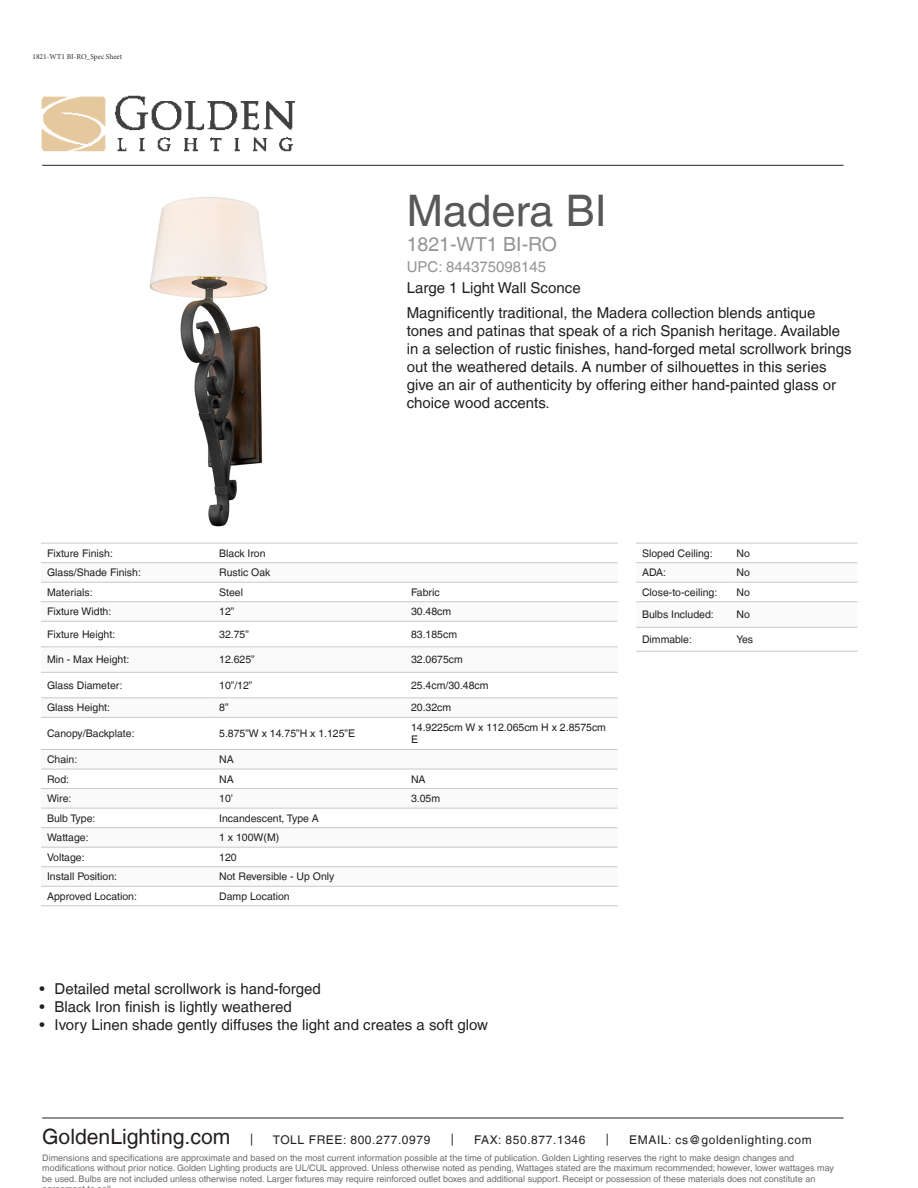
<style>
.page{position:relative;width:918px;height:1188px;background:#fff}
.page>*{position:absolute;margin:0;border:0;box-sizing:border-box;transform-origin:0 0}
.t1{font:43.5px "Helvetica LT";color:#57585a}
.t2{font:21.15px "Helvetica LT";color:#231f20}
.t3{font:19.5px "Helvetica LT";color:#939598}
.t4{font:15px/18px "Helvetica LT";color:#231f20}
.t5{font:15px "Helvetica LT";color:#939598}
.t6{font:12px "Helvetica LT";letter-spacing:.05em;color:#231f20}
.t7{font:10.5px/12.6px "Helvetica LT";color:#231f20}
.t8{font:9px/10.5px "Helvetica LT";color:#6c6d70}
.filename{font:7.5px "Minion Pro";color:#2e2b2c}
</style>
<div class="page">
<img style="left:41px;top:95px;width:260px;height:70px">
<svg style="left:41px;top:563px;width:577px;height:323px"></svg>
<hr style="left:41px;top:562px;width:172px;height:1px;background:#c7c8ca">
<hr style="left:213px;top:562px;width:192px;height:1px;background:#c7c8ca">
<hr style="left:405px;top:562px;width:213px;height:1px;background:#c7c8ca">
<hr style="left:41px;top:582px;width:172px;height:1px;background:#c7c8ca">
<hr style="left:213px;top:582px;width:192px;height:1px;background:#c7c8ca">
<hr style="left:405px;top:582px;width:213px;height:1px;background:#c7c8ca">
<hr style="left:41px;top:601px;width:172px;height:1px;background:#c7c8ca">
<hr style="left:213px;top:601px;width:192px;height:1px;background:#c7c8ca">
<hr style="left:405px;top:601px;width:213px;height:1px;background:#c7c8ca">
<hr style="left:41px;top:621px;width:172px;height:1px;background:#c7c8ca">
<hr style="left:213px;top:621px;width:192px;height:1px;background:#c7c8ca">
<hr style="left:405px;top:621px;width:213px;height:1px;background:#c7c8ca">
<hr style="left:41px;top:647px;width:172px;height:1px;background:#c7c8ca">
<hr style="left:213px;top:647px;width:192px;height:1px;background:#c7c8ca">
<hr style="left:405px;top:647px;width:213px;height:1px;background:#c7c8ca">
<hr style="left:41px;top:672px;width:172px;height:1px;background:#c7c8ca">
<hr style="left:213px;top:672px;width:192px;height:1px;background:#c7c8ca">
<hr style="left:405px;top:672px;width:213px;height:1px;background:#c7c8ca">
<hr style="left:41px;top:698px;width:172px;height:1px;background:#c7c8ca">
<hr style="left:213px;top:698px;width:192px;height:1px;background:#c7c8ca">
<hr style="left:405px;top:698px;width:213px;height:1px;background:#c7c8ca">
<hr style="left:41px;top:717px;width:172px;height:1px;background:#c7c8ca">
<hr style="left:213px;top:717px;width:192px;height:1px;background:#c7c8ca">
<hr style="left:405px;top:717px;width:213px;height:1px;background:#c7c8ca">
<hr style="left:41px;top:749px;width:172px;height:1px;background:#c7c8ca">
<hr style="left:213px;top:749px;width:192px;height:1px;background:#c7c8ca">
<hr style="left:405px;top:749px;width:213px;height:1px;background:#c7c8ca">
<hr style="left:41px;top:769px;width:172px;height:1px;background:#c7c8ca">
<hr style="left:213px;top:769px;width:192px;height:1px;background:#c7c8ca">
<hr style="left:405px;top:769px;width:213px;height:1px;background:#c7c8ca">
<hr style="left:41px;top:788px;width:172px;height:1px;background:#c7c8ca">
<hr style="left:213px;top:788px;width:192px;height:1px;background:#c7c8ca">
<hr style="left:405px;top:788px;width:213px;height:1px;background:#c7c8ca">
<hr style="left:41px;top:808px;width:172px;height:1px;background:#c7c8ca">
<hr style="left:213px;top:808px;width:192px;height:1px;background:#c7c8ca">
<hr style="left:405px;top:808px;width:213px;height:1px;background:#c7c8ca">
<hr style="left:41px;top:827px;width:172px;height:1px;background:#c7c8ca">
<hr style="left:213px;top:827px;width:192px;height:1px;background:#c7c8ca">
<hr style="left:405px;top:827px;width:213px;height:1px;background:#c7c8ca">
<hr style="left:41px;top:847px;width:172px;height:1px;background:#c7c8ca">
<hr style="left:213px;top:847px;width:192px;height:1px;background:#c7c8ca">
<hr style="left:405px;top:847px;width:213px;height:1px;background:#c7c8ca">
<hr style="left:41px;top:866px;width:172px;height:1px;background:#c7c8ca">
<hr style="left:213px;top:866px;width:192px;height:1px;background:#c7c8ca">
<hr style="left:405px;top:866px;width:213px;height:1px;background:#c7c8ca">
<hr style="left:41px;top:886px;width:172px;height:1px;background:#c7c8ca">
<hr style="left:213px;top:886px;width:192px;height:1px;background:#c7c8ca">
<hr style="left:405px;top:886px;width:213px;height:1px;background:#c7c8ca">
<hr style="left:41px;top:906px;width:172px;height:1px;background:#c7c8ca">
<hr style="left:213px;top:906px;width:192px;height:1px;background:#c7c8ca">
<hr style="left:405px;top:906px;width:213px;height:1px;background:#c7c8ca">
<hr style="left:41px;top:543px;width:172px;height:1px;background:#c7c8ca">
<hr style="left:213px;top:543px;width:192px;height:1px;background:#c7c8ca">
<hr style="left:405px;top:543px;width:213px;height:1px;background:#c7c8ca">
<svg style="left:636px;top:563px;width:222px;height:64px"></svg>
<hr style="left:636px;top:562px;width:95px;height:1px;background:#c7c8ca">
<hr style="left:731px;top:562px;width:127px;height:1px;background:#c7c8ca">
<hr style="left:636px;top:582px;width:95px;height:1px;background:#c7c8ca">
<hr style="left:731px;top:582px;width:127px;height:1px;background:#c7c8ca">
<hr style="left:636px;top:601px;width:95px;height:1px;background:#c7c8ca">
<hr style="left:731px;top:601px;width:127px;height:1px;background:#c7c8ca">
<hr style="left:636px;top:627px;width:95px;height:1px;background:#c7c8ca">
<hr style="left:731px;top:627px;width:127px;height:1px;background:#c7c8ca">
<hr style="left:636px;top:651px;width:95px;height:1px;background:#c7c8ca">
<hr style="left:731px;top:651px;width:127px;height:1px;background:#c7c8ca">
<hr style="left:636px;top:543px;width:95px;height:1px;background:#c7c8ca">
<hr style="left:731px;top:543px;width:127px;height:1px;background:#c7c8ca">
<hr style="left:42px;top:1118px;width:802px;height:1px;background:#231f20">
<hr style="left:42px;top:165px;width:802px;height:1px;background:#231f20">
<img style="left:149px;top:197px;width:119px;height:330px">
<p class="filename" style="left:32px;top:52px;width:91px">1821-WT1 BI-RO_Spec Sheet</p>
<p class="t1" style="left:407px;top:185px;width:202px">Madera BI</p>
<p class="t3" style="left:407px;top:233px;width:152px">1821-WT1 BI-RO</p>
<p class="t5" style="left:407px;top:258px;width:141px">UPC: 844375098145</p>
<p class="t4" style="left:407px;top:279px;width:175px">Large 1 Light Wall Sconce</p>
<p class="t4" style="left:407px;top:303px;width:447px">Magnificently traditional, the Madera collection blends antique tones and patinas that speak of a rich Spanish heritage. Available in a selection of rustic finishes, hand-forged metal scrollwork brings out the weathered details. A number of silhouettes in this series give an air of authenticity by offering either hand-painted glass or choice wood accents.</p>
<p class="t7" style="left:47px;top:547px;width:67px">Fixture Finish:</p>
<p class="t7" style="left:219px;top:547px;width:48px">Black Iron</p>
<p class="t7" style="left:47px;top:566px;width:95px">Glass/Shade Finish:</p>
<p class="t7" style="left:219px;top:566px;width:53px">Rustic Oak</p>
<p class="t7" style="left:47px;top:586px;width:47px">Materials:</p>
<p class="t7" style="left:219px;top:586px;width:25px">Steel</p>
<p class="t7" style="left:411px;top:586px;width:30px">Fabric</p>
<p class="t7" style="left:47px;top:605px;width:66px">Fixture Width:</p>
<p class="t7" style="left:219px;top:605px;width:17px">12”</p>
<p class="t7" style="left:411px;top:605px;width:42px">30.48cm</p>
<p class="t7" style="left:47px;top:628px;width:70px">Fixture Height:</p>
<p class="t7" style="left:219px;top:628px;width:31px">32.75”</p>
<p class="t7" style="left:411px;top:628px;width:48px">83.185cm</p>
<p class="t7" style="left:47px;top:653px;width:84px">Min - Max Height:</p>
<p class="t7" style="left:219px;top:653px;width:37px">12.625”</p>
<p class="t7" style="left:411px;top:653px;width:53px">32.0675cm</p>
<p class="t7" style="left:47px;top:679px;width:77px">Glass Diameter:</p>
<p class="t7" style="left:219px;top:679px;width:35px">10”/12”</p>
<p class="t7" style="left:411px;top:679px;width:79px">25.4cm/30.48cm</p>
<p class="t7" style="left:47px;top:701px;width:65px">Glass Height:</p>
<p class="t7" style="left:219px;top:701px;width:11px">8”</p>
<p class="t7" style="left:411px;top:701px;width:42px">20.32cm</p>
<p class="t7" style="left:47px;top:727px;width:89px">Canopy/Backplate:</p>
<p class="t7" style="left:219px;top:727px;width:137px">5.875”W x 14.75”H x 1.125”E</p>
<p class="t7" style="left:411px;top:721px;width:197px">14.9225cm W x 112.065cm H x 2.8575cm<br>E</p>
<p class="t7" style="left:47px;top:753px;width:32px">Chain:</p>
<p class="t7" style="left:219px;top:753px;width:16px">NA</p>
<p class="t7" style="left:47px;top:773px;width:24px">Rod:</p>
<p class="t7" style="left:219px;top:773px;width:16px">NA</p>
<p class="t7" style="left:411px;top:773px;width:16px">NA</p>
<p class="t7" style="left:47px;top:792px;width:26px">Wire:</p>
<p class="t7" style="left:219px;top:792px;width:16px">10’</p>
<p class="t7" style="left:411px;top:792px;width:31px">3.05m</p>
<p class="t7" style="left:47px;top:812px;width:50px">Bulb Type:</p>
<p class="t7" style="left:219px;top:812px;width:101px">Incandescent, Type A</p>
<p class="t7" style="left:47px;top:831px;width:43px">Wattage:</p>
<p class="t7" style="left:219px;top:831px;width:62px">1 x 100W(M)</p>
<p class="t7" style="left:47px;top:851px;width:39px">Voltage:</p>
<p class="t7" style="left:219px;top:851px;width:19px">120</p>
<p class="t7" style="left:47px;top:870px;width:72px">Install Position:</p>
<p class="t7" style="left:219px;top:870px;width:117px">Not Reversible - Up Only</p>
<p class="t7" style="left:47px;top:890px;width:92px">Approved Location:</p>
<p class="t7" style="left:219px;top:890px;width:72px">Damp Location</p>
<p class="t4" style="left:40px;top:980px;width:283px">• Detailed metal scrollwork is hand-forged</p>
<p class="t4" style="left:40px;top:998px;width:254px">• Black Iron finish is lightly weathered</p>
<p class="t4" style="left:40px;top:1016px;width:450px">• Ivory Linen shade gently diffuses the light and creates a soft glow</p>
<p class="t7" style="left:642px;top:547px;width:72px">Sloped Ceiling:</p>
<p class="t7" style="left:737px;top:547px;width:15px">No</p>
<p class="t7" style="left:642px;top:566px;width:26px">ADA:</p>
<p class="t7" style="left:737px;top:566px;width:15px">No</p>
<p class="t7" style="left:642px;top:586px;width:77px">Close-to-ceiling:</p>
<p class="t7" style="left:737px;top:586px;width:15px">No</p>
<p class="t7" style="left:642px;top:608px;width:73px">Bulbs Included:</p>
<p class="t7" style="left:737px;top:608px;width:15px">No</p>
<p class="t7" style="left:642px;top:633px;width:51px">Dimmable:</p>
<p class="t7" style="left:737px;top:633px;width:18px">Yes</p>
<p class="t2" style="left:42px;top:1124px;width:190px">GoldenLighting.com</p>
<p class="t6" style="left:250px;top:1132px;width:5px">|</p>
<p class="t6" style="left:273px;top:1133px;width:159px">TOLL FREE: 800.277.0979</p>
<p class="t6" style="left:451px;top:1132px;width:5px">|</p>
<p class="t6" style="left:474px;top:1133px;width:113px">FAX: 850.877.1346</p>
<p class="t6" style="left:606px;top:1132px;width:5px">|</p>
<p class="t6" style="left:629px;top:1133px;width:184px">EMAIL: cs@goldenlighting.com</p>
<p class="t8" style="left:42px;top:1153px;width:793px">Dimensions and specifications are approximate and based on the most current information possible at the time of publication. Golden Lighting reserves the right to make design changes and modifications without prior notice. Golden Lighting products are UL/CUL approved. Unless otherwise noted as pending, Wattages stated are the maximum recommended; however, lower wattages may be used. Bulbs are not included unless otherwise noted. Larger fixtures may require reinforced outlet boxes and additional support. Receipt or possession of these materials does not constitute an</p>
</div>
